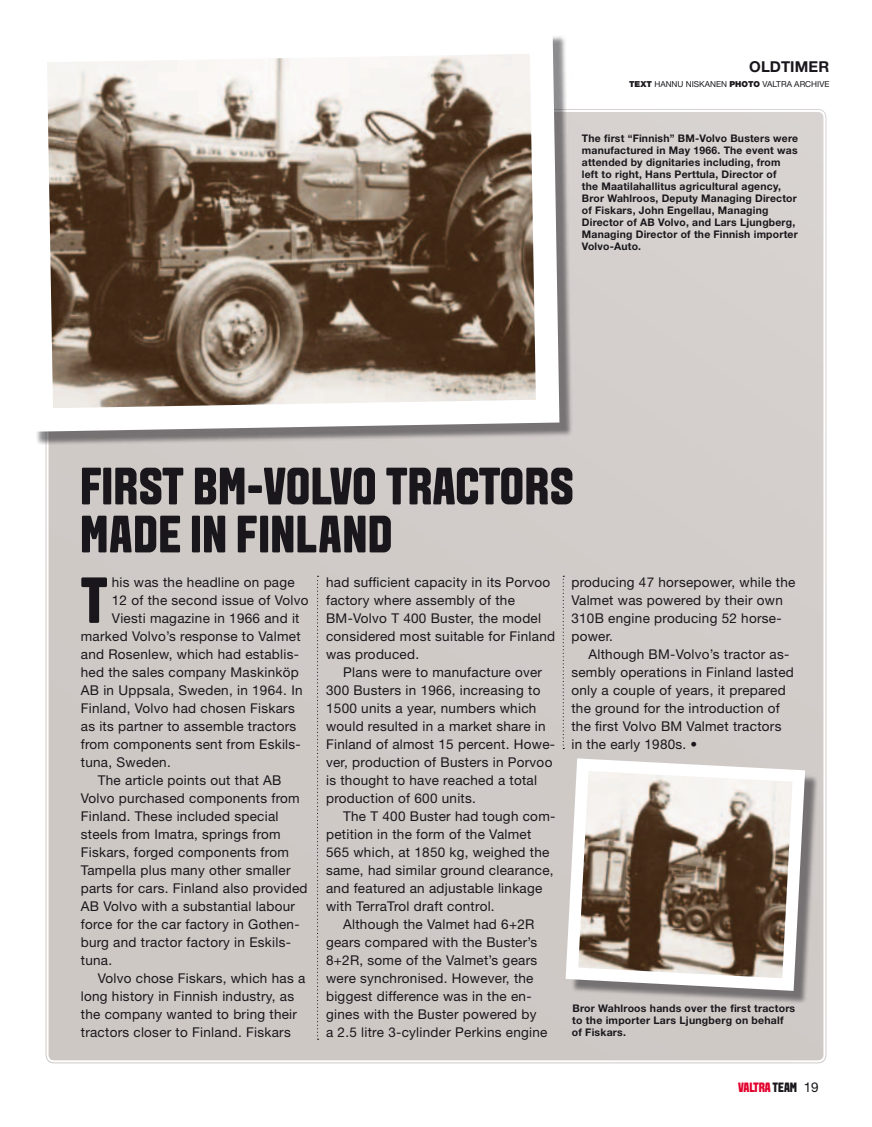
<style>
.page{position:relative;width:872px;height:1127px;background:#fff}
.page>*{position:absolute;margin:0;border:0;box-sizing:border-box;transform-origin:0 0}
.t1{font:800 64.95px "VALTRA Aveny T";color:#1a171c}
.t2{font:800 52.5px/48px "VALTRA Aveny T";letter-spacing:.01em;color:#1a171c}
.t3{font:700 15px "Helvetica Neue LT Std";color:#1a171c}
.t4{font:13.5px/18px "Helvetica Neue LT Std";letter-spacing:.02em;color:#1a171c}
.t5{font:800 13.5px "VALTRA Aveny T";letter-spacing:-.02em;color:#e2002c}
.t6{font:700 10.5px/12px "Helvetica Neue LT Std";letter-spacing:.02em;color:#1a171c}
.t7{font:8.25px "Helvetica Neue LT Std";color:#1a171c}
.s1{font-weight:900}
.s2{color:#1a171c}
.s3{font-family:"Helvetica Neue LT Std";font-weight:400;color:#1a171c}
</style>
<div class="page">
<div style="left:46px;top:109px;width:780px;height:954px;background:#cec8c5;border-radius:9px"></div>
<svg style="left:317px;top:576px;width:1px;height:464px"></svg>
<svg style="left:562px;top:576px;width:2px;height:173px"></svg>
<svg style="left:36px;top:36px;width:535px;height:407px"></svg>
<div style="left:570px;top:763px;width:248px;height:241px;background:#1a171c;opacity:.5"></div>
<svg style="left:565px;top:758px;width:246px;height:239px;background:#aa9e94"></svg>
<p class="t3" style="left:749px;top:57px;width:11px">oldtimer</p>
<p class="t7" style="left:629px;top:79px;width:44px"><span class="s1">TEXT</span> hannu</p>
<p class="t7" style="left:686px;top:79px;width:145px">n iskan en <span class="s1">PHOTO</span> Valtra arch ive</p>
<p class="t6" style="left:582px;top:132px;width:218px">The first “Finnish” BM-Volvo Busters were manufactured in May 1966. The event was attended by dignitaries including, from left to right, Hans Perttula, Director of<br>the Maatilahallitus agricultural agency, Bror Wahlroos, Deputy Managing Director of Fiskars, John Engellau, Managing Director of AB Volvo, and Lars Ljungberg, Managing Director of the Finnish importer Volvo-Auto.</p>
<h2 class="t2" style="left:80px;top:464px;width:495px">FIRST BM -VOLVO TRACTORS<br>MADE IN FINLAND</h2>
<h1 class="t1" style="left:80px;top:564px;width:27px">T</h1>
<p class="t4" style="left:112px;top:573px;width:184px">his was the headline on page</p>
<p class="t4" style="left:112px;top:591px;width:198px">12 of the second issue of Volvo</p>
<p class="t4" style="left:112px;top:609px;width:189px">Viesti magazine in 1966 and it</p>
<p class="t4" style="left:81px;top:627px;width:221px">marked Volvo’s response to Valmet</p>
<p class="t4" style="left:81px;top:645px;width:220px">and Rosenlew, which had establis-</p>
<p class="t4" style="left:81px;top:663px;width:219px">hed the sales company Maskinköp</p>
<p class="t4" style="left:81px;top:681px;width:223px">AB in Uppsala, Sweden, in 1964. I n</p>
<p class="t4" style="left:81px;top:699px;width:215px">Finland, Volvo had chosen Fiskars</p>
<p class="t4" style="left:81px;top:717px;width:217px">as its partner to assemble tractors</p>
<p class="t4" style="left:81px;top:735px;width:221px">from components sent from Eskils-</p>
<p class="t4" style="left:81px;top:753px;width:92px">tuna, Sweden.</p>
<p class="t4" style="left:98px;top:771px;width:185px">The article points out that AB</p>
<p class="t4" style="left:81px;top:789px;width:220px">Volvo purchased components from</p>
<p class="t4" style="left:81px;top:807px;width:199px">Finland. These included special</p>
<p class="t4" style="left:81px;top:825px;width:201px">steels from I matra, springs from</p>
<p class="t4" style="left:81px;top:843px;width:210px">Fiskars, forged components from</p>
<p class="t4" style="left:81px;top:861px;width:211px">Tampella plus many other smaller</p>
<p class="t4" style="left:81px;top:879px;width:228px">parts for cars. Finland also provided</p>
<p class="t4" style="left:81px;top:897px;width:216px">AB Volvo with a substantial labour</p>
<p class="t4" style="left:81px;top:915px;width:220px">force for the car factory in Gothen-</p>
<p class="t4" style="left:81px;top:933px;width:212px">burg and tractor factory in Eskils-</p>
<p class="t4" style="left:81px;top:951px;width:33px">tuna.</p>
<p class="t4" style="left:98px;top:969px;width:209px">Volvo chose Fiskars, which has a</p>
<p class="t4" style="left:81px;top:987px;width:215px">long history in Finnish industry, as</p>
<p class="t4" style="left:81px;top:1005px;width:218px">the company wanted to bring their</p>
<p class="t4" style="left:81px;top:1023px;width:211px">tractors closer to Finland. Fiskars</p>
<p class="t4" style="left:326px;top:573px;width:231px">had sufficient capacity in its Porvoo factory where assembly of the<br>BM-Volvo T 400 Buster, the model considered most suitable for Finland was produced.</p>
<p class="t4" style="left:326px;top:663px;width:230px;text-indent:17px">Plans were to manufacture over<br>300 Busters in 1966, increasing to<br>1500 units a year, numbers which would resulted in a market share in<br>Finland of almost 15 percent. Howe&shy;ver, production of Busters in Porvoo is thought to have reached a total production of 600 units.</p>
<p class="t4" style="left:343px;top:807px;width:214px">The T 400 Buster had tough com-</p>
<p class="t4" style="left:326px;top:825px;width:207px">petition in the form of the Valmet</p>
<p class="t4" style="left:326px;top:843px;width:225px">565 which, at 1850 kg, weighed the</p>
<p class="t4" style="left:326px;top:861px;width:229px">same, had similar ground clearance,</p>
<p class="t4" style="left:326px;top:879px;width:218px">and featured an adjustable linkage</p>
<p class="t4" style="left:326px;top:897px;width:170px">with TerraTrol draft control.</p>
<p class="t4" style="left:343px;top:915px;width:191px">Although the Valmet had 6+2R</p>
<p class="t4" style="left:326px;top:933px;width:213px">gears compared with the Buster’s</p>
<p class="t4" style="left:326px;top:951px;width:213px">8+2R, some of the Valmet’s gears</p>
<p class="t4" style="left:326px;top:969px;width:209px">were synchronised. However, the</p>
<p class="t4" style="left:326px;top:987px;width:207px">biggest difference was in the en-</p>
<p class="t4" style="left:326px;top:1005px;width:212px">gines with the Buster powered by</p>
<p class="t4" style="left:326px;top:1023px;width:223px">a 2.5 litre 3-cylinder Perkins engine</p>
<p class="t4" style="left:571px;top:573px;width:225px">producing 47 horsepower, while the<br>Valmet was powered by their own<br>310B engine producing 52 horse&shy;power.</p>
<p class="t4" style="left:571px;top:645px;width:224px;text-indent:17px">Although BM-Volvo’s tractor as&shy;sembly operations in Finland lasted only a couple of years, it prepared the ground for the introduction of the first Volvo BM Valmet tractors in the early 1980s. •</p>
<p class="t6" style="left:572px;top:1001px;width:225px">Bror Wahlroos hands over the first tractors to the importer Lars Ljungberg on behalf of Fiskars.</p>
<p class="t5" style="left:738px;top:1080px;width:82px">VALTRA <span class="s2">TEAM</span> <span class="s3">19</span></p>
</div>
